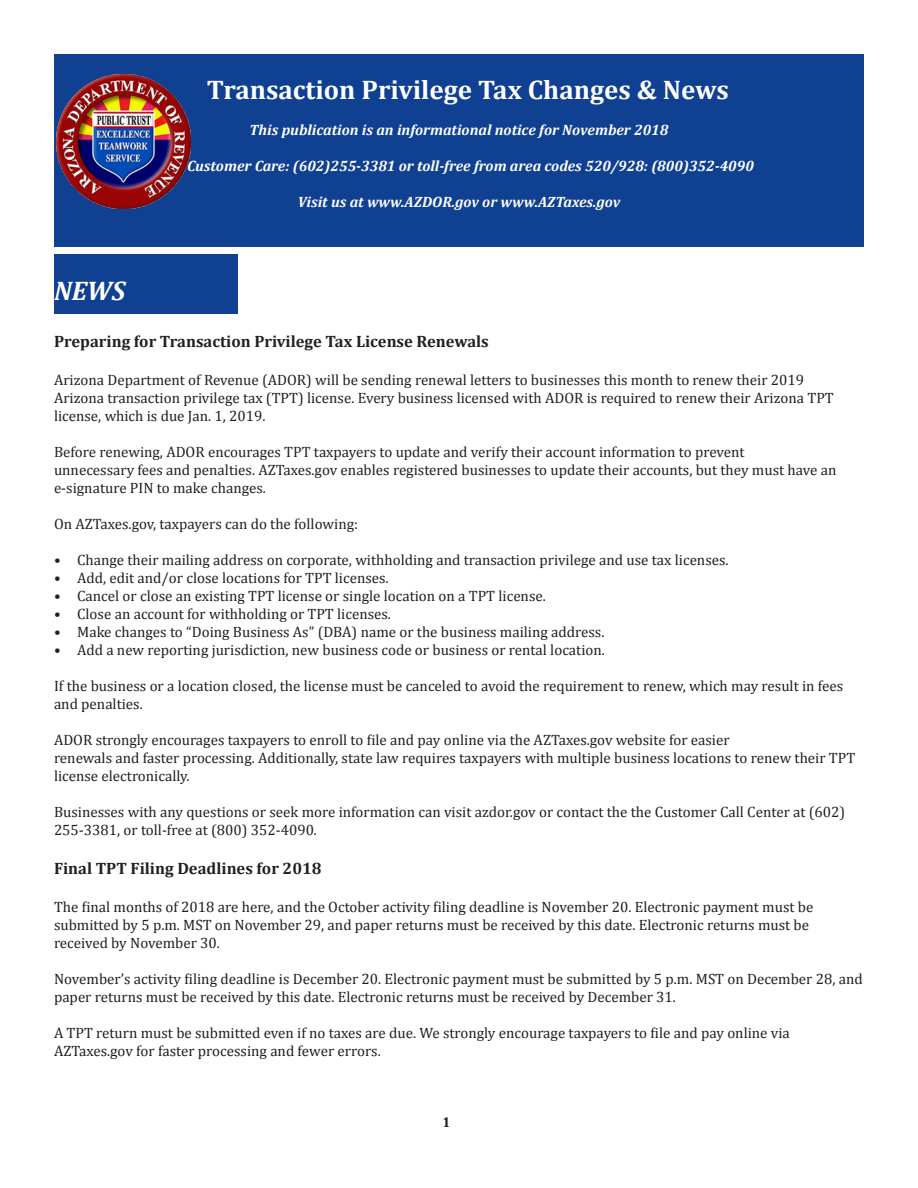
<style>
.page{position:relative;width:918px;height:1188px;background:#fff}
.page>*{position:absolute;margin:0;border:0;box-sizing:border-box;transform-origin:0 0}
.t1{font:700 27px "Cambria";color:#fff}
.t2{font:italic 700 27px "Cambria";color:#fff}
.t3{font:700 16.5px "Cambria";color:#231f20}
.t4{font:15px/18px "Cambria";color:#231f20}
.t5{font:italic 700 15px "Cambria";color:#fff}
.t6{font:700 14.25px "Cambria";color:#231f20}
</style>
<div class="page">
<div style="left:54px;top:54px;width:810px;height:193px;background:#104091"></div>
<img style="left:57px;top:75px;width:133px;height:133px">
<div style="left:54px;top:254px;width:184px;height:60px;background:#104091"></div>
<p class="t2" style="left:54px;top:271px;width:73px">NEWS</p>
<p class="t1" style="left:207px;top:71px;width:523px">Transaction Privilege Tax Changes &amp; News</p>
<p class="t5" style="left:249px;top:120px;width:421px">This publication is an informational notice for November 2018</p>
<p class="t5" style="left:187px;top:156px;width:568px">Customer Care: (602)255-3381 or toll-free from area codes 520/928: (800)352-4090</p>
<p class="t5" style="left:298px;top:192px;width:324px">Visit us at www.AZDOR.gov or www.AZTaxes.gov</p>
<p class="t3" style="left:54px;top:330px;width:436px">Preparing for Transaction Privilege Tax License Renewals</p>
<p class="t4" style="left:54px;top:371px;width:752px">Arizona Department of Revenue (ADOR) will be sending renewal letters to businesses this month to renew their 2019</p>
<p class="t4" style="left:54px;top:389px;width:781px">Arizona transaction privilege tax (TPT) license. Every business licensed with ADOR is required to renew their Arizona TPT license, which is due Jan. 1, 2019.</p>
<p class="t4" style="left:54px;top:443px;width:692px">Before renewing, ADOR encourages TPT taxpayers to update and verify their account information to prevent</p>
<p class="t4" style="left:54px;top:461px;width:784px">unnecessary fees and penalties. AZTaxes.gov enables registered businesses to update their accounts, but they must have an e-signature PIN to make changes.</p>
<p class="t4" style="left:54px;top:515px;width:306px">On AZTaxes.gov, taxpayers can do the following:</p>
<p class="t4" style="left:54px;top:551px;width:676px">• Change their mailing address on corporate, withholding and transaction privilege and use tax licenses.</p>
<p class="t4" style="left:54px;top:569px;width:336px">• Add, edit and/or close locations for TPT licenses.</p>
<p class="t4" style="left:54px;top:587px;width:493px">• Cancel or close an existing TPT license or single location on a TPT license.</p>
<p class="t4" style="left:54px;top:605px;width:339px">• Close an account for withholding or TPT licenses.</p>
<p class="t4" style="left:54px;top:623px;width:552px">• Make changes to “Doing Business As” (DBA) name or the business mailing address.</p>
<p class="t4" style="left:54px;top:641px;width:552px">• Add a new reporting jurisdiction, new business code or business or rental location.</p>
<p class="t4" style="left:54px;top:677px;width:791px">If the business or a location closed, the license must be canceled to avoid the requirement to renew, which may result in fees and penalties.</p>
<p class="t4" style="left:54px;top:731px;width:677px">ADOR strongly encourages taxpayers to enroll to file and pay online via the AZTaxes.gov website for easier</p>
<p class="t4" style="left:54px;top:749px;width:803px">renewals and faster processing. Additionally, state law requires taxpayers with multiple business locations to renew their TPT license electronically.</p>
<p class="t4" style="left:54px;top:803px;width:793px">Businesses with any questions or seek more information can visit azdor.gov or contact the the Customer Call Center at (602)<br>255-3381, or toll-free at (800) 352-4090.</p>
<p class="t3" style="left:54px;top:857px;width:269px">Final TPT Filing Deadlines for 2018</p>
<p class="t4" style="left:54px;top:898px;width:761px">The final months of 2018 are here, and the October activity filing deadline is November 20. Electronic payment must be</p>
<p class="t4" style="left:54px;top:916px;width:757px">submitted by 5 p.m. MST on November 29, and paper returns must be received by this date. Electronic returns must be</p>
<p class="t4" style="left:54px;top:934px;width:167px">received by November 30.</p>
<p class="t4" style="left:54px;top:970px;width:810px">November’s activity filing deadline is December 20. Electronic payment must be submitted by 5 p.m. MST on December 28, and paper returns must be received by this date. Electronic returns must be received by December 31.</p>
<p class="t4" style="left:54px;top:1024px;width:737px">A TPT return must be submitted even if no taxes are due. We strongly encourage taxpayers to file and pay online via</p>
<p class="t4" style="left:54px;top:1042px;width:328px">AZTaxes.gov for faster processing and fewer errors.</p>
<p class="t6" style="left:443px;top:1112px;width:7px">1</p>
</div>
